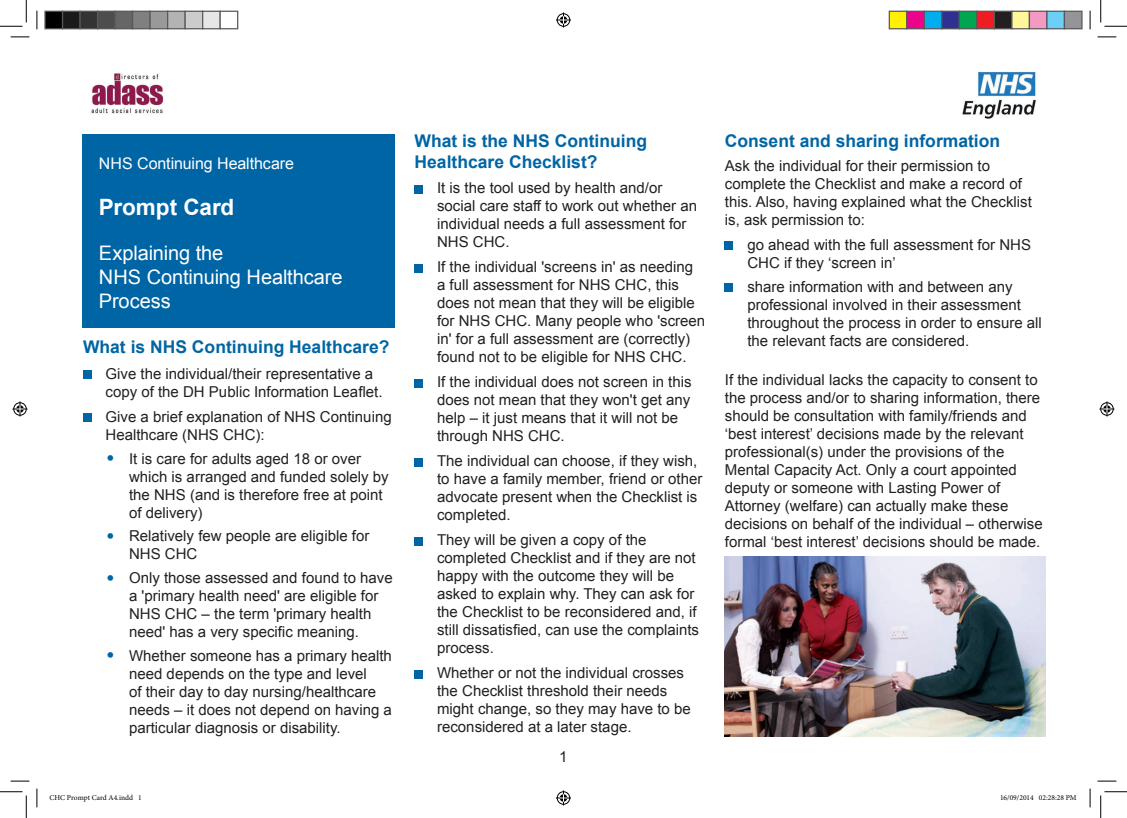
<style>
.page{position:relative;width:1127px;height:818px;background:#fff}
.page>*{position:absolute;margin:0;border:0;box-sizing:border-box;transform-origin:0 0}
.t1{font:700 22.5px "Arial";letter-spacing:-.005em;color:#fff}
.t2{font:20px/24px "Arial";letter-spacing:-.005em;color:#fff}
.t3{font:700 17.5px/21px "Arial";color:#0065a4}
.t4{font:16px "Arial";letter-spacing:-.005em;color:#fff}
.t5{font:15px/18px "Arial";color:#231f20}
.t6{font:7.5px "Minion Pro";color:#000}
.s1{font-size:22.5px;color:#0065a4}
</style>
<div class="page">
<div style="left:82px;top:134px;width:312px;height:193px;background:#0065a4"></div>
<img style="left:724px;top:556px;width:320px;height:180px">
<img style="left:962px;top:71px;width:74px;height:48px">
<img style="left:91px;top:73px;width:73px;height:41px">
<div style="left:83px;top:371px;width:8px;height:8px;background:#0065a4"></div>
<div style="left:83px;top:414px;width:8px;height:8px;background:#0065a4"></div>
<div style="left:414px;top:185px;width:8px;height:8px;background:#0065a4"></div>
<div style="left:414px;top:264px;width:8px;height:8px;background:#0065a4"></div>
<div style="left:414px;top:379px;width:8px;height:8px;background:#0065a4"></div>
<div style="left:414px;top:458px;width:8px;height:8px;background:#0065a4"></div>
<div style="left:414px;top:537px;width:8px;height:8px;background:#0065a4"></div>
<div style="left:414px;top:670px;width:8px;height:8px;background:#0065a4"></div>
<div style="left:724px;top:242px;width:8px;height:8px;background:#0065a4"></div>
<div style="left:724px;top:283px;width:8px;height:9px;background:#0065a4"></div>
<svg style="left:11px;top:36px;width:18px;height:2px"></svg>
<svg style="left:1097px;top:36px;width:18px;height:2px"></svg>
<svg style="left:11px;top:780px;width:18px;height:2px"></svg>
<svg style="left:1097px;top:780px;width:18px;height:2px"></svg>
<svg style="left:36px;top:11px;width:2px;height:18px"></svg>
<svg style="left:36px;top:788px;width:2px;height:19px"></svg>
<svg style="left:1089px;top:11px;width:1px;height:18px"></svg>
<svg style="left:1089px;top:788px;width:1px;height:19px"></svg>
<svg style="left:0;top:0;width:27px;height:27px"></svg>
<svg style="left:0;top:791px;width:27px;height:27px"></svg>
<svg style="left:1100px;top:0;width:26px;height:27px"></svg>
<svg style="left:1100px;top:791px;width:26px;height:27px"></svg>
<svg style="left:556px;top:13px;width:15px;height:15px"></svg>
<svg style="left:556px;top:790px;width:15px;height:15px"></svg>
<svg style="left:13px;top:401px;width:15px;height:15px"></svg>
<svg style="left:1099px;top:401px;width:15px;height:15px"></svg>
<div style="left:45px;top:11px;width:18px;height:18px;background:#000"></div>
<div style="left:44px;top:11px;width:19px;height:18px;border:1px solid #595959"></div>
<div style="left:63px;top:11px;width:17px;height:18px;background:#1a1a1a"></div>
<div style="left:62px;top:11px;width:19px;height:18px;border:1px solid #595959"></div>
<div style="left:80px;top:11px;width:18px;height:18px;background:#333"></div>
<div style="left:79px;top:11px;width:19px;height:18px;border:1px solid #595959"></div>
<div style="left:98px;top:11px;width:17px;height:18px;background:#4d4d4d"></div>
<div style="left:97px;top:11px;width:19px;height:18px;border:1px solid #595959"></div>
<div style="left:115px;top:11px;width:18px;height:18px;background:#666"></div>
<div style="left:114px;top:11px;width:19px;height:18px;border:1px solid #595959"></div>
<div style="left:133px;top:11px;width:17px;height:18px;background:#808080"></div>
<div style="left:132px;top:11px;width:19px;height:18px;border:1px solid #595959"></div>
<div style="left:150px;top:11px;width:18px;height:18px;background:#999"></div>
<div style="left:149px;top:11px;width:19px;height:18px;border:1px solid #595959"></div>
<div style="left:168px;top:11px;width:17px;height:18px;background:#b3b3b3"></div>
<div style="left:167px;top:11px;width:19px;height:18px;border:1px solid #595959"></div>
<div style="left:185px;top:11px;width:18px;height:18px;background:#ccc"></div>
<div style="left:184px;top:11px;width:19px;height:18px;border:1px solid #595959"></div>
<div style="left:203px;top:11px;width:17px;height:18px;background:#e6e6e6"></div>
<div style="left:202px;top:11px;width:19px;height:18px;border:1px solid #595959"></div>
<div style="left:219px;top:11px;width:19px;height:18px;border:1px solid #595959"></div>
<div style="left:889px;top:11px;width:17px;height:18px;background:#fff101"></div>
<div style="left:888px;top:11px;width:19px;height:18px;border:1px solid #595959"></div>
<div style="left:906px;top:11px;width:18px;height:18px;background:#ed028c"></div>
<div style="left:905px;top:11px;width:19px;height:18px;border:1px solid #595959"></div>
<div style="left:924px;top:11px;width:17px;height:18px;background:#00aeef"></div>
<div style="left:923px;top:11px;width:19px;height:18px;border:1px solid #595959"></div>
<div style="left:941px;top:11px;width:18px;height:18px;background:#2e3092"></div>
<div style="left:940px;top:11px;width:19px;height:18px;border:1px solid #595959"></div>
<div style="left:959px;top:11px;width:17px;height:18px;background:#00a54f"></div>
<div style="left:958px;top:11px;width:19px;height:18px;border:1px solid #595959"></div>
<div style="left:976px;top:11px;width:18px;height:18px;background:#ee1d23"></div>
<div style="left:975px;top:11px;width:19px;height:18px;border:1px solid #595959"></div>
<div style="left:994px;top:11px;width:17px;height:18px;background:#231f20"></div>
<div style="left:993px;top:11px;width:19px;height:18px;border:1px solid #595959"></div>
<div style="left:1011px;top:11px;width:18px;height:18px;background:#fff79a"></div>
<div style="left:1010px;top:11px;width:19px;height:18px;border:1px solid #595959"></div>
<div style="left:1029px;top:11px;width:17px;height:18px;background:#f499c2"></div>
<div style="left:1028px;top:11px;width:19px;height:18px;border:1px solid #595959"></div>
<div style="left:1046px;top:11px;width:18px;height:18px;background:#6bcff6"></div>
<div style="left:1045px;top:11px;width:19px;height:18px;border:1px solid #595959"></div>
<div style="left:1064px;top:11px;width:17px;height:18px;background:#939598"></div>
<div style="left:1063px;top:11px;width:19px;height:18px;border:1px solid #595959"></div>
<p class="t4" style="left:99px;top:153px;width:196px">NHS Continuing Healthcare</p>
<p class="t1" style="left:99px;top:192px;width:137px">Prompt Card</p>
<p class="t2" style="left:99px;top:241px;width:126px">Explaining the</p>
<p class="t2" style="left:99px;top:265px;width:245px">NHS Continuing Healthcare<br>Process</p>
<p class="t3" style="left:83px;top:336px;width:308px">What is NHS Continuing Healthcare?</p>
<p class="t5" style="left:105px;top:365px;width:278px">Give the individual/their representative a copy of the DH Public Information Leaflet.</p>
<p class="t5" style="left:105px;top:408px;width:287px">Give a brief explanation of NHS Continuing<br>Healthcare (NHS CHC):</p>
<p class="t5" style="left:129px;top:449px;width:261px;text-indent:-22px"><span class="s1">•</span> It is care for adults aged 18 or over which is arranged and funded solely by the NHS (and is therefore free at point of delivery)</p>
<p class="t5" style="left:129px;top:527px;width:242px;text-indent:-22px"><span class="s1">•</span> Relatively few people are eligible for<br>NHS CHC</p>
<p class="t5" style="left:129px;top:569px;width:265px;text-indent:-22px"><span class="s1">•</span> Only those assessed and found to have a 'primary health need' are eligible for NHS CHC – the term 'primary health need' has a very specific meaning.</p>
<p class="t5" style="left:129px;top:647px;width:264px;text-indent:-22px"><span class="s1">•</span> Whether someone has a primary health need depends on the type and level<br>of their day to day nursing/healthcare needs – it does not depend on having a particular diagnosis or disability.</p>
<p class="t3" style="left:414px;top:131px;width:234px">What is the NHS Continuing<br>Healthcare Checklist?</p>
<p class="t5" style="left:437px;top:179px;width:261px">It is the tool used by health and/or social care staff to work out whether an individual needs a full assessment for<br>NHS CHC.</p>
<p class="t5" style="left:437px;top:258px;width:269px">If the individual 'screens in' as needing<br>a full assessment for NHS CHC, this does not mean that they will be eligible for NHS CHC. Many people who 'screen in' for a full assessment are (correctly) found not to be eligible for NHS CHC.</p>
<p class="t5" style="left:437px;top:373px;width:256px">If the individual does not screen in this does not mean that they won't get any help – it just means that it will not be through NHS CHC.</p>
<p class="t5" style="left:437px;top:452px;width:267px">The individual can choose, if they wish, to have a family member, friend or other advocate present when the Checklist is completed.</p>
<p class="t5" style="left:437px;top:531px;width:263px">They will be given a copy of the completed Checklist and if they are not happy with the outcome they will be asked to explain why. They can ask for the Checklist to be reconsidered and, if still dissatisfied, can use the complaints process.</p>
<p class="t5" style="left:437px;top:664px;width:255px">Whether or not the individual crosses the Checklist threshold their needs might change, so they may have to be reconsidered at a later stage.</p>
<p class="t5" style="left:559px;top:748px;width:10px">1</p>
<p class="t3" style="left:724px;top:131px;width:277px">Consent and sharing information</p>
<p class="t5" style="left:724px;top:157px;width:308px">Ask the individual for their permission to complete the Checklist and make a record of this. Also, having explained what the Checklist is, ask permission to:</p>
<p class="t5" style="left:747px;top:236px;width:285px">go ahead with the full assessment for NHS<br>CHC if they ‘screen in’</p>
<p class="t5" style="left:747px;top:277px;width:296px">share information with and between any professional involved in their assessment throughout the process in order to ensure all the relevant facts are considered.</p>
<p class="t5" style="left:724px;top:370px;width:319px">If the individual lacks the capacity to consent to the process and/or to sharing information, there should be consultation with family/friends and ‘best interest’ decisions made by the relevant professional(s) under the provisions of the Mental Capacity Act. Only a court appointed deputy or someone with Lasting Power of Attorney (welfare) can actually make these decisions on behalf of the individual – otherwise formal ‘best interest’ decisions should be made.</p>
<p class="t6" style="left:49px;top:792px;width:94px">CHC Prompt Card A4.indd 1</p>
<p class="t6" style="left:999px;top:792px;width:78px">16/09/2014 02:28:28 PM</p>
</div>
